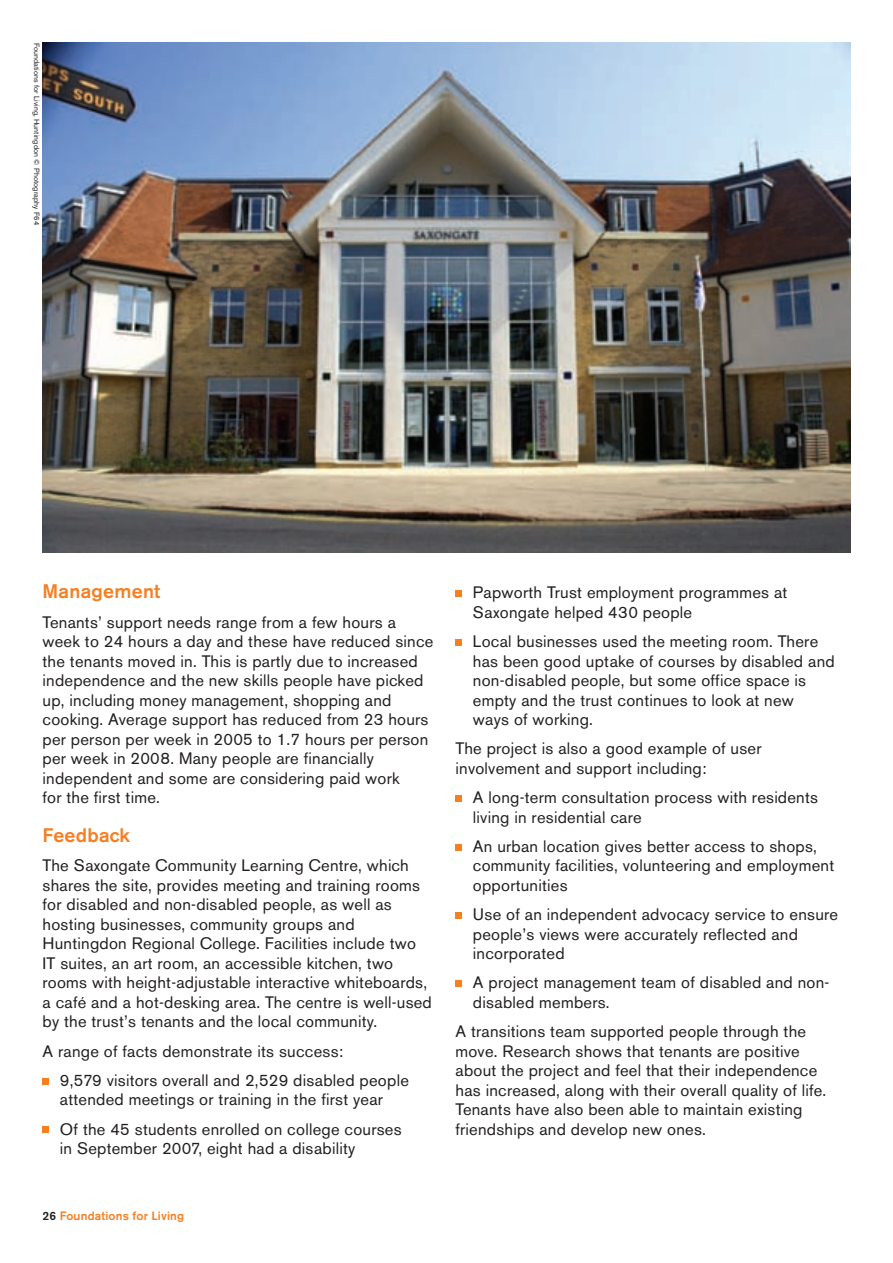
<style>
.page{position:relative;width:893px;height:1263px;background:#fff}
.page>*{position:absolute;margin:0;border:0;box-sizing:border-box;transform-origin:0 0}
.t1{font:500 19.5px "Akzidenz Grotesk BE";letter-spacing:.015em;color:#f57f21}
.t2{font:16.5px/19.5px "Akzidenz Grotesk BE";letter-spacing:.015em;color:#231f20}
.t3{font:500 12px "Akzidenz Grotesk BE";letter-spacing:.015em;color:#f57f21}
.t4{font:7.5px "Akzidenz Grotesk BE";letter-spacing:.015em;color:#231f20}
.s1{color:#231f20}
</style>
<div class="page">
<svg style="left:43px;top:1078px;width:6px;height:6px"></svg>
<svg style="left:43px;top:1127px;width:6px;height:6px"></svg>
<div style="left:455px;top:590px;width:7px;height:7px;background:#f57f21"></div>
<div style="left:455px;top:639px;width:7px;height:7px;background:#f57f21"></div>
<div style="left:455px;top:795px;width:7px;height:7px;background:#f57f21"></div>
<div style="left:455px;top:844px;width:7px;height:6px;background:#f57f21"></div>
<div style="left:455px;top:912px;width:7px;height:7px;background:#f57f21"></div>
<div style="left:455px;top:980px;width:7px;height:7px;background:#f57f21"></div>
<img style="left:43px;top:43px;width:807px;height:510px">
<p class="t4" style="left:40px;top:43px;width:184px;rotate:90deg">Foundations for Living, Huntingdon © Photography F64</p>
<p class="t1" style="left:43px;top:585px;width:119px">Management</p>
<p class="t2" style="left:43px;top:614px;width:392px">Tenants’ support needs range from a few hours a week to 24 hours a day and these have reduced since the tenants moved in. This is partly due to increased independence and the new skills people have picked up, including money management, shopping and cooking. Average support has reduced from 23 hours per person per week in 2005 to 1.7 hours per person per week in 2008. Many people are financially independent and some are considering paid work<br>for the first time.</p>
<p class="t1" style="left:43px;top:828px;width:89px">Feedback</p>
<p class="t2" style="left:43px;top:858px;width:391px">The Saxongate Community Learning Centre, which shares the site, provides meeting and training rooms for disabled and non-disabled people, as well as hosting businesses, community groups and Huntingdon Regional College. Facilities include two IT suites, an art room, an accessible kitchen, two rooms with height-adjustable interactive whiteboards, a café and a hot-desking area. The centre is well-used by the trust’s tenants and the local community.</p>
<p class="t2" style="left:60px;top:1038px;width:350px;line-height:29.2px;text-indent:-17px">A range of facts demonstrate its success:<br>9,579 visitors overall and 2,529 disabled people</p>
<p class="t2" style="left:60px;top:1087px;width:343px;line-height:29.2px">attended meetings or training in the first year<br>Of the 45 students enrolled on college courses</p>
<p class="t2" style="left:60px;top:1140px;width:297px">in September 2007, eight had a disability</p>
<p class="t3" style="left:43px;top:1212px;width:143px"><span class="s1">26</span> Foundations for Living</p>
<p class="t2" style="left:473px;top:585px;width:316px">Papworth Trust employment programmes at<br>Saxongate helped 430 people</p>
<p class="t2" style="left:473px;top:633px;width:363px">Local businesses used the meeting room. There has been good uptake of courses by disabled and non-disabled people, but some office space is empty and the trust continues to look at new<br>ways of working.</p>
<p class="t2" style="left:455px;top:741px;width:308px">The project is also a good example of user involvement and support including:</p>
<p class="t2" style="left:473px;top:789px;width:347px">A long-term consultation process with residents living in residential care</p>
<p class="t2" style="left:473px;top:838px;width:363px">An urban location gives better access to shops, community facilities, volunteering and employment opportunities</p>
<p class="t2" style="left:473px;top:906px;width:367px">Use of an independent advocacy service to ensure people’s views were accurately reflected and incorporated</p>
<p class="t2" style="left:473px;top:975px;width:358px">A project management team of disabled and non&shy;disabled members.</p>
<p class="t2" style="left:455px;top:1023px;width:372px">A transitions team supported people through the move. Research shows that tenants are positive about the project and feel that their independence has increased, along with their overall quality of life.<br>Tenants have also been able to maintain existing friendships and develop new ones.</p>
</div>
